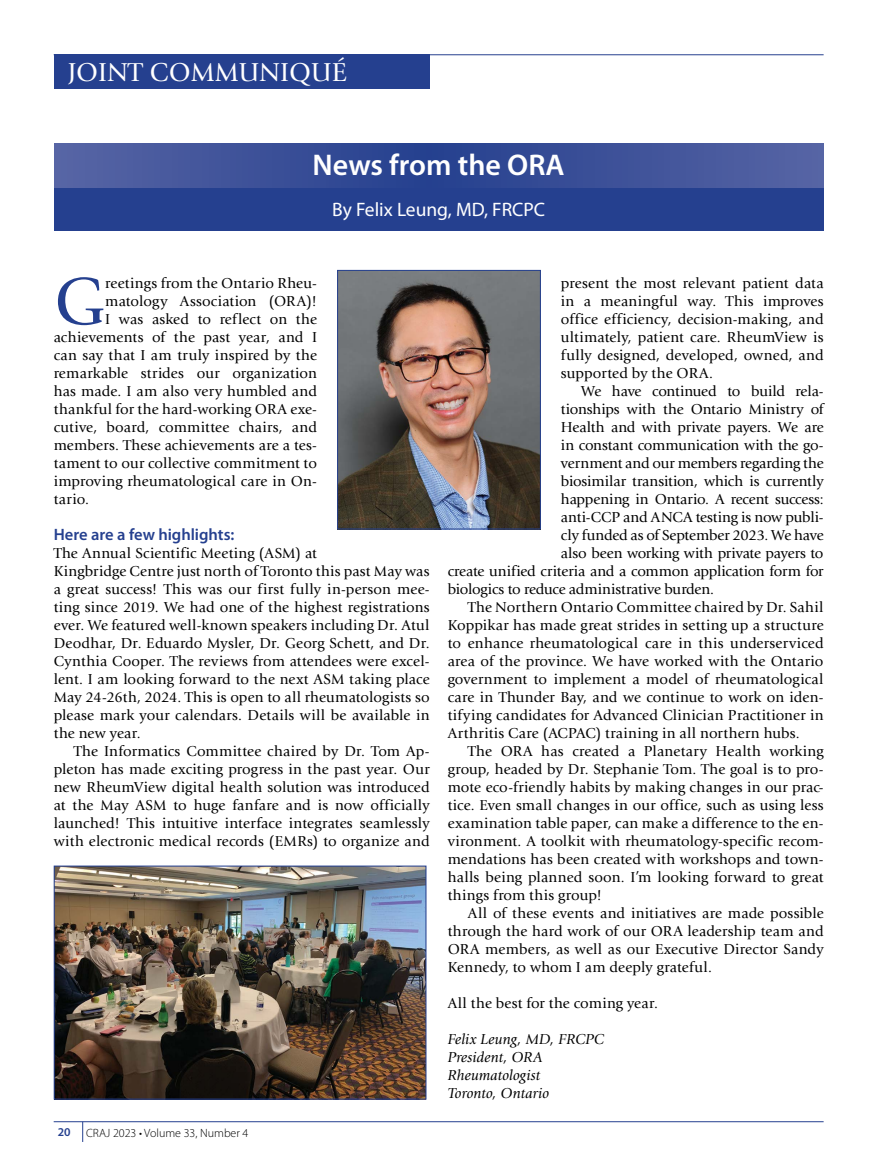
<style>
.page{position:relative;width:878px;height:1175px;background:#fff}
.page>*{position:absolute;margin:0;border:0;box-sizing:border-box;transform-origin:0 0}
.t1{font:69.6px "Giovanni Std";color:#25408f}
.t2{font:600 30px "Myriad Pro";color:#fff}
.t3{font:27px "Giovanni Std";color:#fff}
.t4{font:19.5px "Myriad Pro";color:#fff}
.t5{font:600 16.5px "Myriad Pro";letter-spacing:-.005em;color:#25408f}
.t6{font:15px/18px "Giovanni Std";letter-spacing:.01em;color:#000;text-align:justify}
.t7{font:15px "Giovanni Std";letter-spacing:-.01em;color:#000}
.t8{font:15px "Giovanni Std";letter-spacing:-.015em;color:#000}
.t9{font:italic 15px/18px "Giovanni Std";letter-spacing:.005em;color:#000}
.t10{font:300 12px "Myriad Pro";color:#000}
.t11{font:600 12px "Myriad Pro";color:#25408f}
</style>
<div class="page">
<div style="left:54px;top:187px;width:770px;height:43px;background:#25408f"></div>
<svg style="left:54px;top:144px;width:770px;height:43px;background:#3e5299"></svg>
<hr style="left:54px;top:54px;width:769px;height:1px;background:#25408f">
<div style="left:54px;top:55px;width:375px;height:34px;background:#25408f"></div>
<hr style="left:54px;top:1121px;width:769px;height:1px;background:#25408f">
<svg style="left:82px;top:1121px;width:1px;height:21px"></svg>
<img style="left:339px;top:272px;width:199px;height:255px">
<div style="left:337px;top:270px;width:203px;height:259px;border:1px solid #25408f"></div>
<img style="left:56px;top:867px;width:368px;height:230px">
<div style="left:54px;top:865px;width:372px;height:234px;border:1px solid #25408f"></div>
<h3 class="t3" style="left:68px;top:57px;width:280px">JOINT COMMUNIQUÉ</h3>
<h2 class="t2" style="left:312px;top:148px;width:253px">News from the ORA</h2>
<h3 class="t4" style="left:332px;top:198px;width:215px">By Felix Leung, MD, FRCPC</h3>
<h1 class="t1" style="left:54px;top:262px;width:53px">G</h1>
<p class="t6" style="left:105px;top:274px;width:213px">reetings from the Ontario Rheu-</p>
<p class="t6" style="left:105px;top:292px;width:213px">matology Association (ORA)!</p>
<p class="t6" style="left:105px;top:310px;width:213px">I was asked to reflect on the</p>
<p class="t6" style="left:54px;top:328px;width:265px">achievements of the past year, and I</p>
<p class="t6" style="left:54px;top:346px;width:265px">can say that I am truly inspired by the</p>
<p class="t6" style="left:54px;top:364px;width:265px">remarkable strides our organization</p>
<p class="t6" style="left:54px;top:382px;width:265px">has made. I am also very humbled and</p>
<p class="t6" style="left:54px;top:400px;width:265px">thankful for the hard-working ORA exe-</p>
<p class="t6" style="left:54px;top:418px;width:265px">cutive, board, committee chairs, and</p>
<p class="t6" style="left:54px;top:436px;width:265px">members. These achievements are a tes-</p>
<p class="t6" style="left:54px;top:454px;width:265px">tament to our collective commitment to</p>
<p class="t6" style="left:54px;top:472px;width:265px">improving rheumatological care in On-</p>
<p class="t6" style="left:54px;top:490px;width:37px">tario.</p>
<p class="t5" style="left:54px;top:525px;width:182px">Here are a few highlights:</p>
<p class="t6" style="left:54px;top:544px;width:377px;text-align:left">The Annual Scientific Meeting (ASM) at<br>Kingbridge Centre just north of Toronto this past May was a great success! This was our first fully in-person mee&shy;ting since 2019. We had one of the highest registrations ever. We featured well-known speakers including Dr. Atul Deodhar, Dr. Eduardo Mysler, Dr. Georg Schett, and Dr.<br>Cynthia Cooper. The reviews from attendees were excel&shy;lent. I am looking forward to the next ASM taking place May 24-26th, 2024. This is open to all rheumatologists so please mark your calendars. Details will be available in the new year.</p>
<p class="t6" style="left:54px;top:742px;width:377px;text-indent:20px">The Informatics Committee chaired by Dr. Tom Ap&shy;pleton has made exciting progress in the past year. Our new RheumView digital health solution was introduced at the May ASM to huge fanfare and is now officially launched! This intuitive interface integrates seamlessly with electronic medical records (EMRs) to organize and</p>
<p class="t11" style="left:58px;top:1125px;width:14px">20</p>
<p class="t10" style="left:86px;top:1126px;width:164px">CRAJ 2023 • Volume 33, Number 4</p>
<p class="t6" style="left:561px;top:274px;width:264px">present the most relevant patient data in a meaningful way. This improves office efficiency, decision-making, and ultimately, patient care. RheumView is fully designed, developed, owned, and supported by the ORA.</p>
<p class="t8" style="left:581px;top:383px;width:244px">We have continued to build rela-</p>
<p class="t6" style="left:561px;top:400px;width:264px">tionships with the Ontario Ministry of</p>
<p class="t7" style="left:561px;top:419px;width:264px">Health and with private payers. We are</p>
<p class="t8" style="left:561px;top:437px;width:264px">in constant communication with the go-</p>
<p class="t6" style="left:561px;top:454px;width:264px">vernment and our members regarding the</p>
<p class="t7" style="left:561px;top:473px;width:264px">biosimilar transition, which is currently</p>
<p class="t7" style="left:561px;top:491px;width:264px">happening in Ontario. A recent success:</p>
<p class="t7" style="left:561px;top:509px;width:264px">anti-CCP and ANCA testing is now publi-</p>
<p class="t7" style="left:561px;top:527px;width:264px">cly funded as of September 2023. We have</p>
<p class="t7" style="left:561px;top:545px;width:264px">also been working with private payers to</p>
<p class="t8" style="left:447px;top:563px;width:377px">create unified criteria and a common application form for</p>
<p class="t7" style="left:447px;top:581px;width:268px">biologics to reduce administrative burden.</p>
<p class="t6" style="left:468px;top:598px;width:357px">The Northern Ontario Committee chaired by Dr. Sahil</p>
<p class="t6" style="left:447px;top:616px;width:377px">Koppikar has made great strides in setting up a structure</p>
<p class="t6" style="left:447px;top:634px;width:377px">to enhance rheumatological care in this underserviced</p>
<p class="t6" style="left:447px;top:652px;width:377px">area of the province. We have worked with the Ontario</p>
<p class="t6" style="left:447px;top:670px;width:377px">government to implement a model of rheumatological</p>
<p class="t6" style="left:447px;top:688px;width:377px">care in Thunder Bay, and we continue to work on iden-</p>
<p class="t6" style="left:447px;top:706px;width:377px">tifying candidates for Advanced Clinician Practitioner in</p>
<p class="t6" style="left:447px;top:724px;width:353px">Arthritis Care (ACPAC) training in all northern hubs.</p>
<p class="t6" style="left:468px;top:742px;width:357px">The ORA has created a Planetary Health working</p>
<p class="t6" style="left:447px;top:760px;width:377px">group, headed by Dr. Stephanie Tom. The goal is to pro-</p>
<p class="t6" style="left:447px;top:778px;width:377px">mote eco-friendly habits by making changes in our prac-</p>
<p class="t6" style="left:447px;top:796px;width:377px">tice. Even small changes in our office, such as using less</p>
<p class="t6" style="left:447px;top:814px;width:377px">examination table paper, can make a difference to the en-</p>
<p class="t6" style="left:447px;top:832px;width:377px">vironment. A toolkit with rheumatology-specific recom-</p>
<p class="t6" style="left:447px;top:850px;width:377px">mendations has been created with workshops and town-</p>
<p class="t6" style="left:447px;top:868px;width:377px">halls being planned soon. I’m looking forward to great</p>
<p class="t6" style="left:447px;top:886px;width:156px">things from this group!</p>
<p class="t6" style="left:468px;top:904px;width:357px">All of these events and initiatives are made possible</p>
<p class="t6" style="left:447px;top:922px;width:377px">through the hard work of our ORA leadership team and</p>
<p class="t6" style="left:447px;top:940px;width:377px">ORA members, as well as our Executive Director Sandy</p>
<p class="t6" style="left:447px;top:958px;width:266px">Kennedy, to whom I am deeply grateful.</p>
<p class="t6" style="left:447px;top:994px;width:212px">All the best for the coming year.</p>
<p class="t9" style="left:447px;top:1030px;width:158px">Felix Leung, MD, FRCPC<br>President, ORA<br>Rheumatologist<br>Toronto, Ontario</p>
</div>
